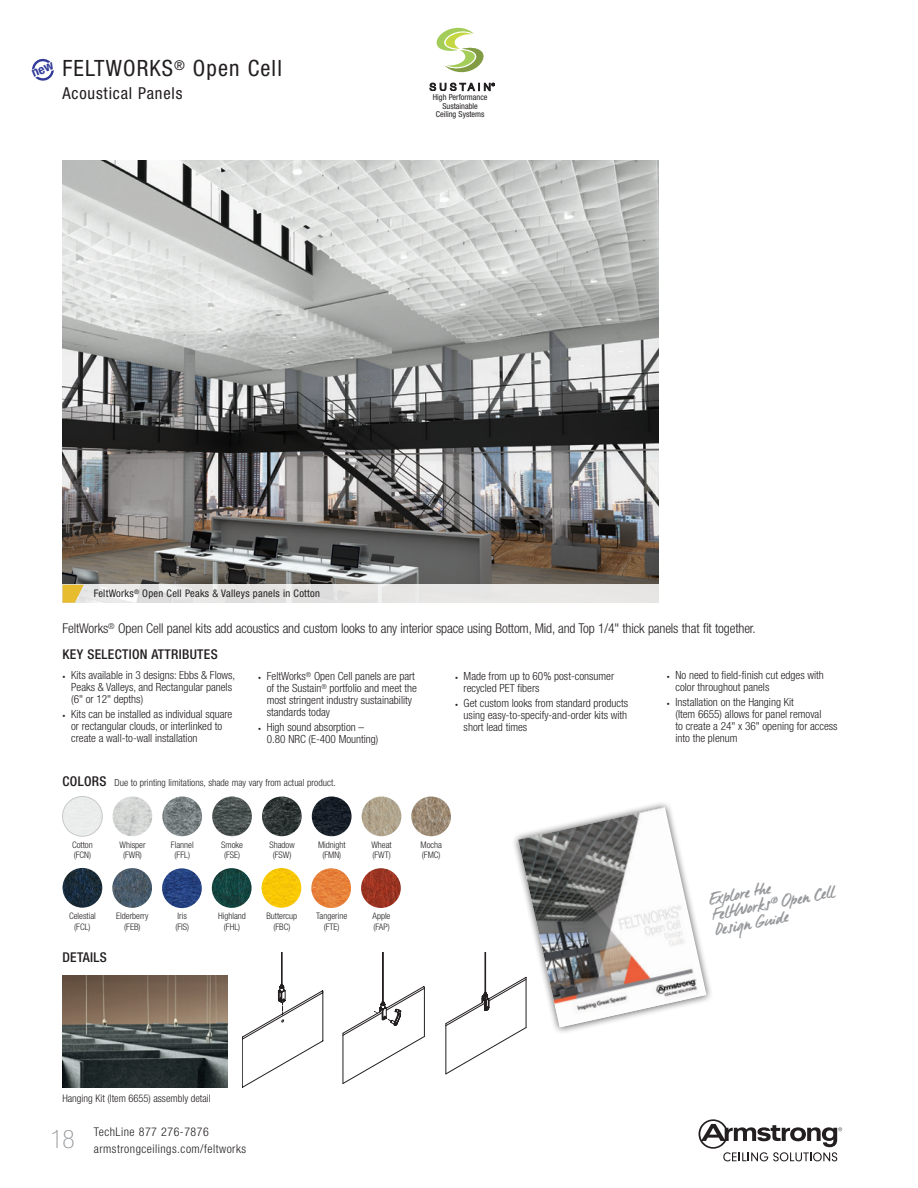
<style>
.page{position:relative;width:918px;height:1188px;background:#fff}
.page>*{position:absolute;margin:0;border:0;box-sizing:border-box;transform-origin:0 0}
.t1{font:100 condensed 25.5px "Helvetica Neue LT Std";color:#97999c}
.t2{font:condensed 22.5px "Helvetica Neue LT Std";letter-spacing:.05em;color:#231f20}
.t3{font:italic 16.8px/15.6px "Manus";color:#97999c;scale:1.13 1}
.t4{font:condensed 16.5px "Helvetica Neue LT Std";letter-spacing:.05em;color:#231f20}
.t5{font:300 condensed 13.5px "Helvetica Neue LT Std";letter-spacing:-.01em;color:#231f20}
.t6{font:500 condensed 13.5px "Helvetica Neue LT Std";letter-spacing:.025em;color:#231f20}
.t7{font:300 condensed 12px/17.1px "Helvetica Neue LT Std";letter-spacing:.04em;color:#231f20}
.t8{font:300 condensed 11.25px/12px "Helvetica Neue LT Std";color:#231f20}
.t9{font:condensed 10.5px "Helvetica Neue LT Std";letter-spacing:.025em;color:#231f20}
.t10{font:300 condensed 10.5px "Helvetica Neue LT Std";color:#231f20}
.t11{font:300 condensed 9.75px "Helvetica Neue LT Std";color:#231f20}
.t12{font:300 condensed 9px/10.5px "Helvetica Neue LT Std";color:#231f20;text-align:center}
.t13{font:condensed 8.25px/8.2px "Helvetica Neue LT Std";color:#231f20;text-align:center}
.s1{font-size:6px}
.s2{font-weight:500;font-size:13.5px}
</style>
<div class="page">
<div style="left:295px;top:1164px;width:16px;height:16px;border:1px solid #fff;border-radius:50%"></div>
<img style="left:63px;top:161px;width:596px;height:424px">
<svg style="left:84px;top:585px;width:575px;height:18px;fill:#e7e6e5"></svg>
<svg style="left:63px;top:585px;width:21px;height:18px"></svg>
<img style="left:112px;top:868px;width:40px;height:40px;border-radius:20px">
<img style="left:63px;top:868px;width:39px;height:40px;border-radius:20px">
<img style="left:162px;top:868px;width:40px;height:40px;border-radius:20px">
<img style="left:212px;top:868px;width:40px;height:40px;border-radius:20px">
<img style="left:411px;top:796px;width:40px;height:40px;border-radius:20px">
<img style="left:362px;top:796px;width:39px;height:40px;border-radius:20px">
<img style="left:113px;top:796px;width:39px;height:40px;border-radius:20px">
<img style="left:212px;top:796px;width:40px;height:40px;border-radius:20px">
<img style="left:63px;top:796px;width:39px;height:40px;border-radius:20px">
<div style="left:62px;top:796px;width:40px;height:40px;border:1px solid #c7c8ca;border-radius:50%"></div>
<img style="left:262px;top:796px;width:40px;height:40px;border-radius:20px">
<img style="left:162px;top:796px;width:40px;height:40px;border-radius:20px">
<img style="left:312px;top:796px;width:40px;height:40px;border-radius:20px">
<svg style="left:436px;top:28px;width:48px;height:45px"></svg>
<svg style="left:430px;top:83px;width:65px;height:8px"></svg>
<img style="left:62px;top:975px;width:165px;height:113px">
<svg style="left:242px;top:807px;width:465px;height:280px"></svg>
<svg style="left:699px;top:1119px;width:143px;height:42px"></svg>
<svg style="left:32px;top:59px;width:22px;height:22px"></svg>
<p class="t2" style="left:63px;top:55px;width:221px">FELTWORKS<sup>®</sup> Open Cell</p>
<p class="t4" style="left:63px;top:84px;width:121px">Acoustical Panels</p>
<p class="t13" style="left:433px;top:93px;width:56px">High Performance<br>Sustainable<br>Ceiling Systems</p>
<p class="t9" style="left:94px;top:587px;width:228px">FeltWorks<sup>®</sup> Open Cell Peaks &amp; Valleys panels in Cotton</p>
<p class="t5" style="left:63px;top:620px;width:695px">FeltWorks<sup>®</sup> Open Cell panel kits add acoustics and custom looks to any interior space using Bottom, Mid, and Top 1/4" thick panels that fit together.</p>
<p class="t8" style="left:464px;top:670px;width:152px;text-indent:-9px"><span class="s1">•</span> Made from up to 60% post-consumer recycled PET fibers</p>
<p class="t8" style="left:464px;top:697px;width:166px;text-align:justify;text-indent:-9px"><span class="s1">•</span> Get custom looks from standard products using easy-to-specify-and-order kits with short lead times</p>
<p class="t6" style="left:63px;top:647px;width:157px">KEY SELECTION ATTRIBUTES</p>
<p class="t8" style="left:71px;top:669px;width:166px;text-indent:-9px"><span class="s1">•</span> Kits available in 3 designs: Ebbs &amp; Flows,<br>Peaks &amp; Valleys, and Rectangular panels (6" or 12" depths)</p>
<p class="t8" style="left:71px;top:708px;width:163px;text-indent:-9px"><span class="s1">•</span> Kits can be installed as individual square or rectangular clouds, or interlinked to create a wall-to-wall installation</p>
<p class="t8" style="left:676px;top:669px;width:150px;text-indent:-9px"><span class="s1">•</span> No need to field-finish cut edges with color throughout panels</p>
<p class="t8" style="left:676px;top:696px;width:164px;text-indent:-9px"><span class="s1">•</span> Installation on the Hanging Kit<br>(Item 6655) allows for panel removal<br>to create a 24" x 36" opening for access into the plenum</p>
<p class="t8" style="left:267px;top:670px;width:152px;text-indent:-9px"><span class="s1">•</span> FeltWorks<sup>®</sup> Open Cell panels are part of the Sustain<sup>®</sup> portfolio and meet the most stringent industry sustainability standards today</p>
<p class="t8" style="left:267px;top:721px;width:113px;text-indent:-9px"><span class="s1">•</span> High sound absorption –<br>0.80 NRC (E-400 Mounting)</p>
<p class="t11" style="left:63px;top:777px;width:275px"><span class="s2">COLORS</span> Due to printing limitations, shade may vary from actual product.</p>
<p class="t12" style="left:72px;top:839px;width:22px;text-align:left">Cotton (FCN)</p>
<p class="t12" style="left:171px;top:839px;width:24px">Flannel (FFL)</p>
<p class="t12" style="left:221px;top:839px;width:23px">Smoke (FSE)</p>
<p class="t12" style="left:269px;top:839px;width:27px">Shadow (FSW)</p>
<p class="t12" style="left:120px;top:839px;width:27px">Whisper (FWR)</p>
<p class="t12" style="left:421px;top:839px;width:23px;text-align:left">Mocha (FMC)</p>
<p class="t12" style="left:318px;top:839px;width:29px">Midnight (FMN)</p>
<p class="t12" style="left:371px;top:839px;width:22px;text-align:left">Wheat (FWT)</p>
<p class="t12" style="left:69px;top:911px;width:28px">Celestial (FCL)</p>
<p class="t12" style="left:266px;top:911px;width:32px">Buttercup (FBC)</p>
<p class="t12" style="left:116px;top:911px;width:34px">Elderberry (FEB)</p>
<p class="t12" style="left:316px;top:911px;width:32px">Tangerine (FTE)</p>
<p class="t12" style="left:373px;top:911px;width:19px;text-align:left">Apple (FAP)</p>
<p class="t12" style="left:175px;top:911px;width:15px;text-align:left">Iris (FIS)</p>
<p class="t12" style="left:218px;top:911px;width:29px">Highland (FHL)</p>
<p class="t6" style="left:62px;top:949px;width:46px">DETAILS</p>
<p class="t10" style="left:62px;top:1093px;width:150px">Hanging Kit (Item 6655) assembly detail</p>
<p class="t7" style="left:63px;top:1123px;width:154px">TechLine 877 276-7876 armstrongceilings.com/feltworks</p>
<p class="t7" style="left:94px;top:1123px;width:117px">T chLine 877 276-7876</p>
<p class="t1" style="left:50px;top:1125px;width:26px">18</p>
<p class="t7" style="left:94px;top:1140px;width:154px">armstro ceilings.com/feltworks</p>
<p class="t3" style="left:707px;top:891px;width:112px;rotate:-11deg">Explore the<br>FeltWorks® Open Cell<br>Design Gui de</p>
</div>
